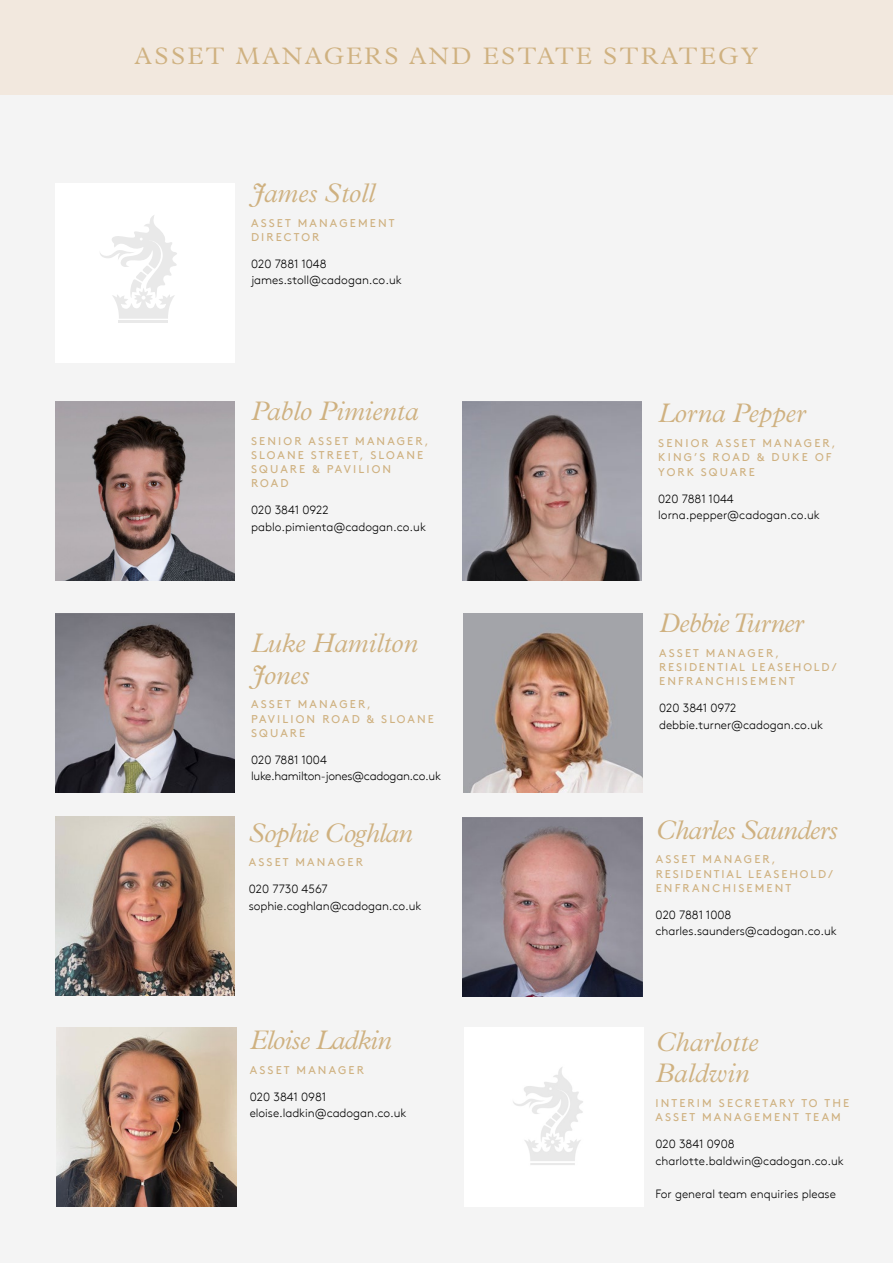
<style>
.page{position:relative;width:893px;height:1263px;background:#f4f4f4}
.page>*{position:absolute;margin:0;border:0;box-sizing:border-box;transform-origin:0 0}
.t1{font:italic 300 27px/31.5px "Plantin MT Std";color:#cfb180}
.t2{font:italic 300 27px "Plantin MT Std";letter-spacing:-.025em;color:#cfb180}
.t3{font:300 24px "Plantin MT Std";letter-spacing:.1em;color:#cfb180}
.t4{font:300 12px/16.5px "Brown TT";color:#000}
.t5{font:300 12px/16.5px "Brown TT";letter-spacing:-.025em;color:#000}
.t6{font:11.25px/14.2px "Brown TT";letter-spacing:.19em;color:#cfb180}
</style>
<div class="page">
<div style="left:0;top:0;width:893px;height:95px;background:#f2e8de"></div>
<img style="left:55px;top:613px;width:180px;height:179px">
<img style="left:55px;top:401px;width:180px;height:179px">
<img style="left:462px;top:401px;width:180px;height:179px">
<img style="left:55px;top:816px;width:180px;height:180px">
<img style="left:463px;top:817px;width:179px;height:179px">
<img style="left:463px;top:613px;width:180px;height:179px">
<img style="left:57px;top:1027px;width:179px;height:180px">
<div style="left:55px;top:183px;width:180px;height:180px;background:#fff"></div>
<hr style="left:119px;top:321px;width:49px;height:2px;background:#e9e9e9">
<svg style="left:100px;top:215px;width:77px;height:104px"></svg>
<div style="left:464px;top:1027px;width:179px;height:180px;background:#fff"></div>
<img style="left:513px;top:1067px;width:70px;height:98px">
<h2 class="t3" style="left:135px;top:42px;width:625px">ASSET MANAGERS AND ESTATE STRATEGY</h2>
<h1 class="t1" style="left:251px;top:178px;width:125px">James Stoll</h1>
<p class="t6" style="left:251px;top:216px;width:145px">ASSET MANAGEMENT<br>DIRECTOR</p>
<p class="t4" style="left:251px;top:256px;width:152px">020 7881 1048 james.stoll@cadogan.co.uk</p>
<h1 class="t1" style="left:251px;top:395px;width:169px">Pablo Pimienta</h1>
<p class="t6" style="left:251px;top:434px;width:179px">SENIOR ASSET MANAGER,<br>SLOANE STREET, SLOANE<br>SQUARE &amp; PAVILION<br>ROAD</p>
<p class="t4" style="left:251px;top:502px;width:176px">020 3841 0922 pablo.pimienta@cadogan.co.uk</p>
<h1 class="t1" style="left:251px;top:628px;width:168px">Luke Hamilton<br>Jones</h1>
<p class="t6" style="left:251px;top:697px;width:184px">ASSET MANAGER,<br>PAVILION ROAD &amp; SLOANE<br>SQUARE</p>
<p class="t5" style="left:251px;top:752px;width:191px">020 7881 1004 luke.hamilton-jones@cadogan.co.uk</p>
<h1 class="t2" style="left:249px;top:818px;width:165px">Sophie Coghlan</h1>
<p class="t6" style="left:249px;top:855px;width:116px">ASSET MANAGER</p>
<p class="t4" style="left:249px;top:881px;width:174px">020 7730 4567 sophie.coghlan@cadogan.co.uk</p>
<h1 class="t2" style="left:250px;top:1025px;width:143px">Eloise Ladkin</h1>
<p class="t6" style="left:250px;top:1062px;width:116px">ASSET MANAGER</p>
<p class="t4" style="left:250px;top:1088px;width:158px">020 3841 0981 eloise.ladkin@cadogan.co.uk</p>
<h1 class="t1" style="left:658px;top:398px;width:149px">Lorna Pepper</h1>
<p class="t6" style="left:658px;top:436px;width:179px">SENIOR ASSET MANAGER,<br>KING’S ROAD &amp; DUKE OF<br>YORK SQUARE</p>
<p class="t4" style="left:658px;top:490px;width:163px">020 7881 1044 lorna.pepper@cadogan.co.uk</p>
<h1 class="t2" style="left:659px;top:608px;width:146px">Debbie Turner</h1>
<p class="t6" style="left:659px;top:646px;width:179px">ASSET MANAGER,<br>RESIDENTIAL LEASEHOLD/<br>ENFRANCHISEMENT</p>
<p class="t4" style="left:659px;top:700px;width:165px">020 3841 0972 debbie.turner@cadogan.co.uk</p>
<h1 class="t2" style="left:656px;top:814px;width:184px">Charles Saunders</h1>
<p class="t6" style="left:656px;top:852px;width:179px">ASSET MANAGER,<br>RESIDENTIAL LEASEHOLD/<br>ENFRANCHISEMENT</p>
<p class="t4" style="left:656px;top:907px;width:183px">020 7881 1008 charles.saunders@cadogan.co.uk</p>
<h1 class="t1" style="left:655px;top:1026px;width:104px">Charlotte<br>Baldwin</h1>
<p class="t6" style="left:655px;top:1096px;width:195px">INTERIM SECRETARY TO THE<br>ASSET MANAGEMENT TEAM</p>
<p class="t4" style="left:655px;top:1136px;width:190px">020 3841 0908 charlotte.baldwin@cadogan.co.uk</p>
<p class="t4" style="left:655px;top:1186px;width:182px">For general team enquiries please</p>
</div>
